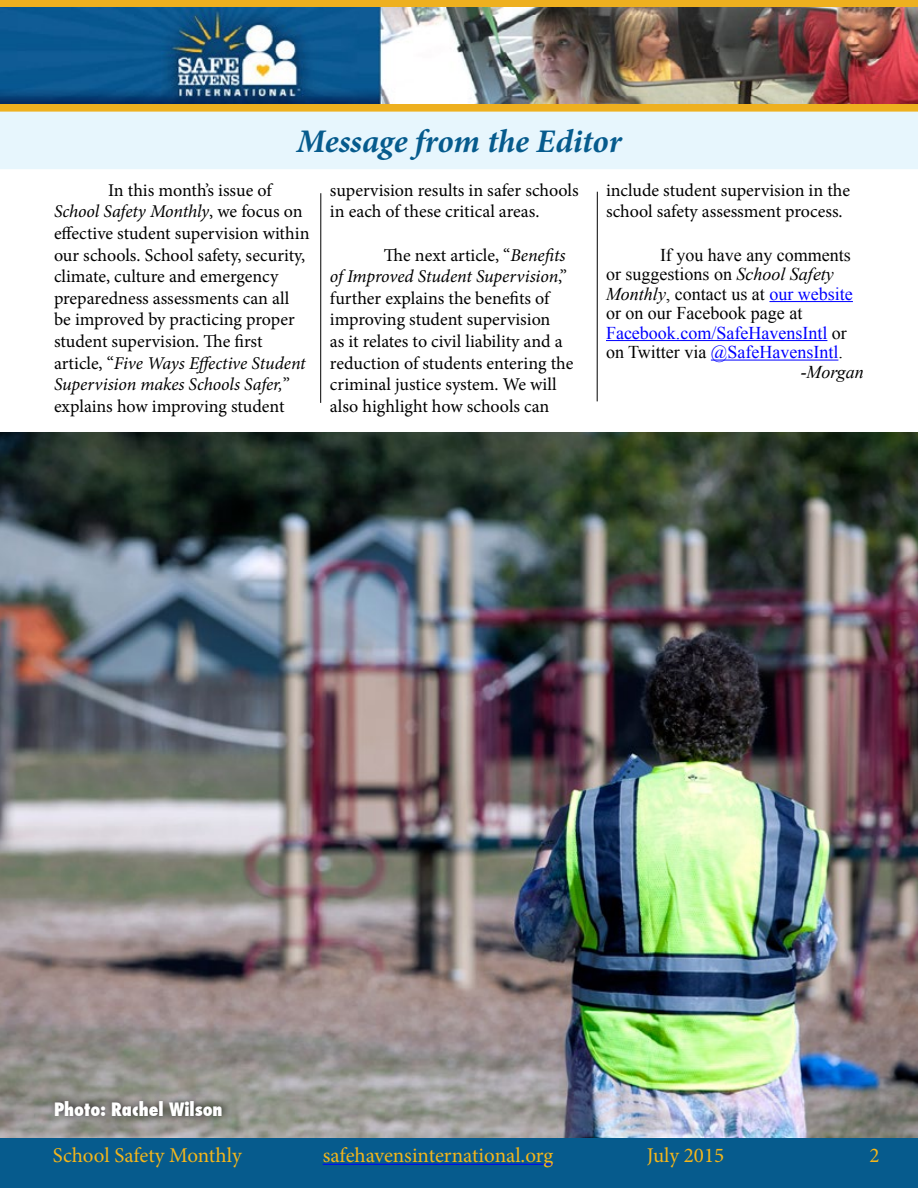
<style>
.page{position:relative;width:918px;height:1188px;background:#fff}
.page>*{position:absolute;margin:0;border:0;box-sizing:border-box;transform-origin:0 0}
.t1{font:italic 700 33px "Minion Pro";letter-spacing:-.005em;color:#065b8d}
.t2{font:21px "Minion Pro";color:#f4b61a}
.t3{font:21px "Minion Pro";letter-spacing:-.005em;color:#f5b61a}
.t4{font:18px/21.6px "Minion Pro";color:#000}
.t5{font:18px "Times New Roman";color:#000}
.t6{font:18px "Times New Roman";color:#00f}
.t7{font:800 condensed 18px "Futura";color:#fff}
.t8{font:italic 18px "Times New Roman";color:#000}
.s1{font-style:italic}
.s2{color:#00f}
.s3{color:#000}
</style>
<div class="page">
<div style="left:0;top:0;width:918px;height:112px;background:#eeb01f"></div>
<img style="left:0;top:8px;width:918px;height:96px">
<div style="left:0;top:1136px;width:918px;height:52px;background:#065b8d"></div>
<div style="left:0;top:112px;width:918px;height:57px;background:#e7f6fd"></div>
<hr style="left:323px;top:1164px;width:230px;height:1px;background:#00f">
<hr style="left:320px;top:193px;width:1px;height:210px;background:#000">
<hr style="left:597px;top:192px;width:1px;height:209px;background:#000">
<hr style="left:769px;top:301px;width:84px;height:1px;background:#00f">
<hr style="left:606px;top:340px;width:221px;height:1px;background:#00f">
<hr style="left:711px;top:360px;width:127px;height:1px;background:#00f">
<img style="left:0;top:432px;width:918px;height:706px">
<div style="left:48px;top:1093px;width:183px;height:30px;background:#000;opacity:.75"></div>
<h1 class="t1" style="left:296px;top:118px;width:327px">Message from the Editor</h1>
<p class="t4" style="left:54px;top:179px;width:257px;text-indent:54px">In this month’s issue of <span class="s1">School Safety Monthly</span>, we focus on effective student supervision within our schools. School safety, security, climate, culture and emergency preparedness assessments can all be improved by practicing proper student supervision. The first article, “<span class="s1">Five Ways Effective Student Supervision makes Schools Safer,</span>” explains how improving student</p>
<p class="t4" style="left:330px;top:179px;width:250px">supervision results in safer schools in each of these critical areas.</p>
<p class="t4" style="left:330px;top:244px;width:245px;text-indent:54px">The next article, “<span class="s1">Benefits of Improved Student Supervision</span>,” further explains the benefits of improving student supervision<br>as it relates to civil liability and a reduction of students entering the criminal justice system. We will also highlight how schools can</p>
<p class="t4" style="left:606px;top:179px;width:246px">include student supervision in the school safety assessment process.</p>
<p class="t5" style="left:660px;top:242px;width:192px">If you have any comments</p>
<p class="t5" style="left:606px;top:262px;width:229px">or suggestions on <span class="s1">School Safety</span></p>
<p class="t5" style="left:606px;top:281px;width:248px"><span class="s1">Monthly</span>, contact us at <span class="s2">our website</span></p>
<p class="t5" style="left:606px;top:301px;width:198px">or on our Facebook page at</p>
<p class="t6" style="left:606px;top:320px;width:242px">Facebook.com/SafeHavensIntl <span class="s3">or</span></p>
<p class="t6" style="left:606px;top:340px;width:238px"><span class="s3">on Twitter via</span> @SafeHavensIntl<span class="s3">.</span></p>
<p class="t8" style="left:801px;top:359px;width:65px">-Morgan</p>
<p class="t7" style="left:54px;top:1098px;width:170px">Photo: Rachel Wilson</p>
<p class="t2" style="left:53px;top:1141px;width:190px">School Safety Monthly</p>
<p class="t3" style="left:323px;top:1141px;width:232px">safehavensinternational.org</p>
<p class="t2" style="left:647px;top:1141px;width:79px">July 2015</p>
<p class="t2" style="left:869px;top:1141px;width:12px">2</p>
</div>
